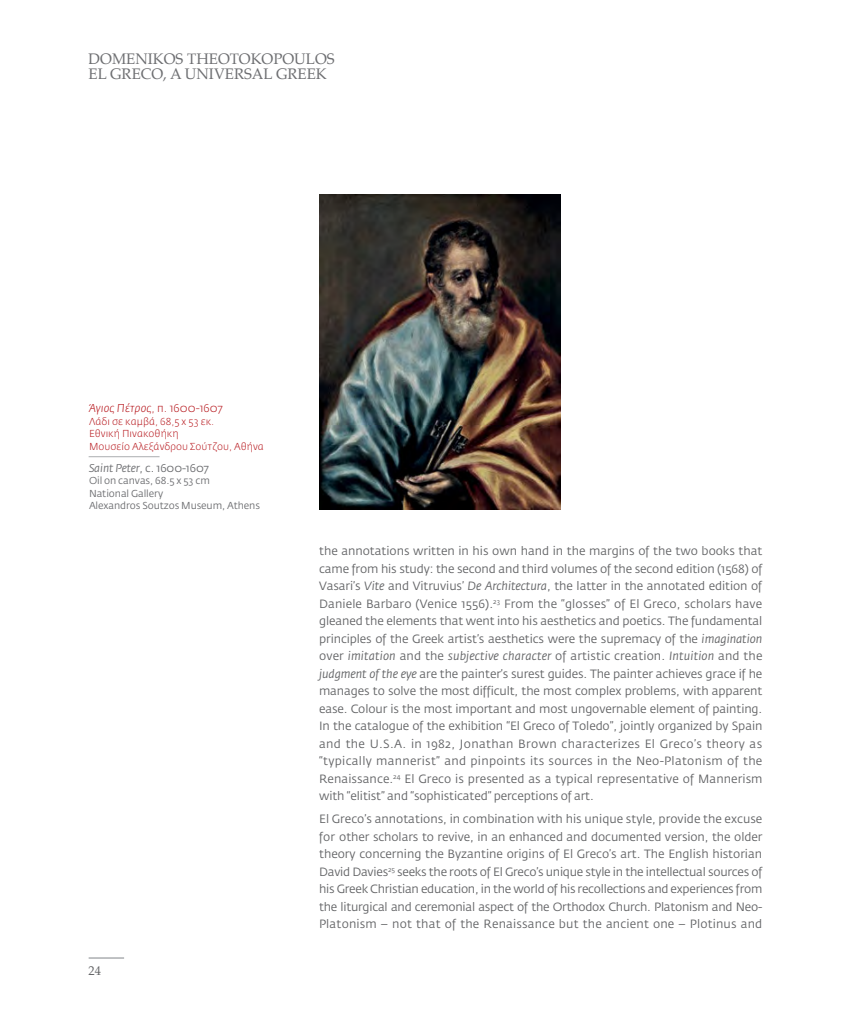
<style>
.page{position:relative;width:851px;height:1028px;background:#fff}
.page>*{position:absolute;margin:0;border:0;box-sizing:border-box;transform-origin:0 0}
.t1{font:15px/15px "Palatino";color:#6d6e71}
.t2{font:12.5px "Palatino";color:#636466}
.t3{font:11.88px/17.5px "Fedra Sans Pro";letter-spacing:.01em;color:#636466;text-align:justify}
.t4{font:300 11.25px "Fedra Sans Pro";letter-spacing:.005em;color:#b51218}
.t5{font:11.25px "Fedra Sans Pro";letter-spacing:-.01em;color:#6d6e71}
.t6{font:300 10px/12.5px "Fedra Sans Pro";letter-spacing:.005em;color:#b51218}
.t7{font:10px/12.5px "Fedra Sans Pro";letter-spacing:-.01em;color:#6d6e71}
.s1{font-style:italic}
</style>
<div class="page">
<hr style="left:89px;top:957px;width:35px;height:2px;background:#bcbec0">
<img style="left:319px;top:195px;width:241px;height:314px">
<hr style="left:89px;top:456px;width:70px;height:1px;background:#bcbec0">
<p class="t1" style="left:89px;top:51px;width:247px">DOMENIKOS THEOTOKOPOULOS<br>EL GRECO, A UNIVERSAL GREEK</p>
<p class="t4" style="left:89px;top:401px;width:135px"><span class="s1">Άγιος Πέτρος</span>, π. 1600-1607</p>
<p class="t6" style="left:89px;top:415px;width:176px">Λάδι σε καμβά, 68,5 x 53 εκ.<br>Εθνική Πινακοθήκη<br>Μουσείο Αλεξάνδρου Σούτζου, Αθήνα</p>
<p class="t5" style="left:89px;top:460px;width:121px"><span class="s1">Saint Peter</span>, c. 1600-1607</p>
<p class="t7" style="left:89px;top:474px;width:172px">Oil on canvas, 68.5 x 53 cm<br>National Gallery<br>Alexandros Soutzos Museum, Athens</p>
<p class="t2" style="left:89px;top:960px;width:14px">24</p>
<p class="t3" style="left:319px;top:542px;width:445px">the annotations written in his own hand in the margins of the two books that came from his study: the second and third volumes of the second edition (1568) of Vasari’s <span class="s1">Vite</span> and Vitruvius’ <span class="s1">De Architectura</span>, the latter in the annotated edition of Daniele Barbaro (Venice 1556).<sup>23</sup> From the “glosses” of El Greco, scholars have gleaned the elements that went into his aesthetics and poetics. The fundamental principles of the Greek artist’s aesthetics were the supremacy of the <span class="s1">imagination </span>over <span class="s1">imitation</span> and the <span class="s1">subjective character</span> of artistic creation. <span class="s1">Intuition</span> and the <span class="s1">judgment of the eye</span> are the painter’s surest guides. The painter achieves grace if he manages to solve the most difficult, the most complex problems, with apparent ease. Colour is the most important and most ungovernable element of painting.<br>In the catalogue of the exhibition “El Greco of Toledo”, jointly organized by Spain and the U.S.A. in 1982, Jonathan Brown characterizes El Greco’s theory as “typically mannerist” and pinpoints its sources in the Neo-Platonism of the Renaissance.<sup>24</sup> El Greco is presented as a typical representative of Mannerism with “elitist” and “sophisticated” perceptions of art.</p>
<p class="t3" style="left:319px;top:810px;width:444px">El Greco’s annotations, in combination with his unique style, provide the excuse for other scholars to revive, in an enhanced and documented version, the older theory concerning the Byzantine origins of El Greco’s art. The English historian David Davies<sup>25</sup> seeks the roots of El Greco’s unique style in the intellectual sources of his Greek Christian education, in the world of his recollections and experiences from the liturgical and ceremonial aspect of the Orthodox Church. Platonism and Neo-Platonism – not that of the Renaissance but the ancient one – Plotinus and</p>
</div>
